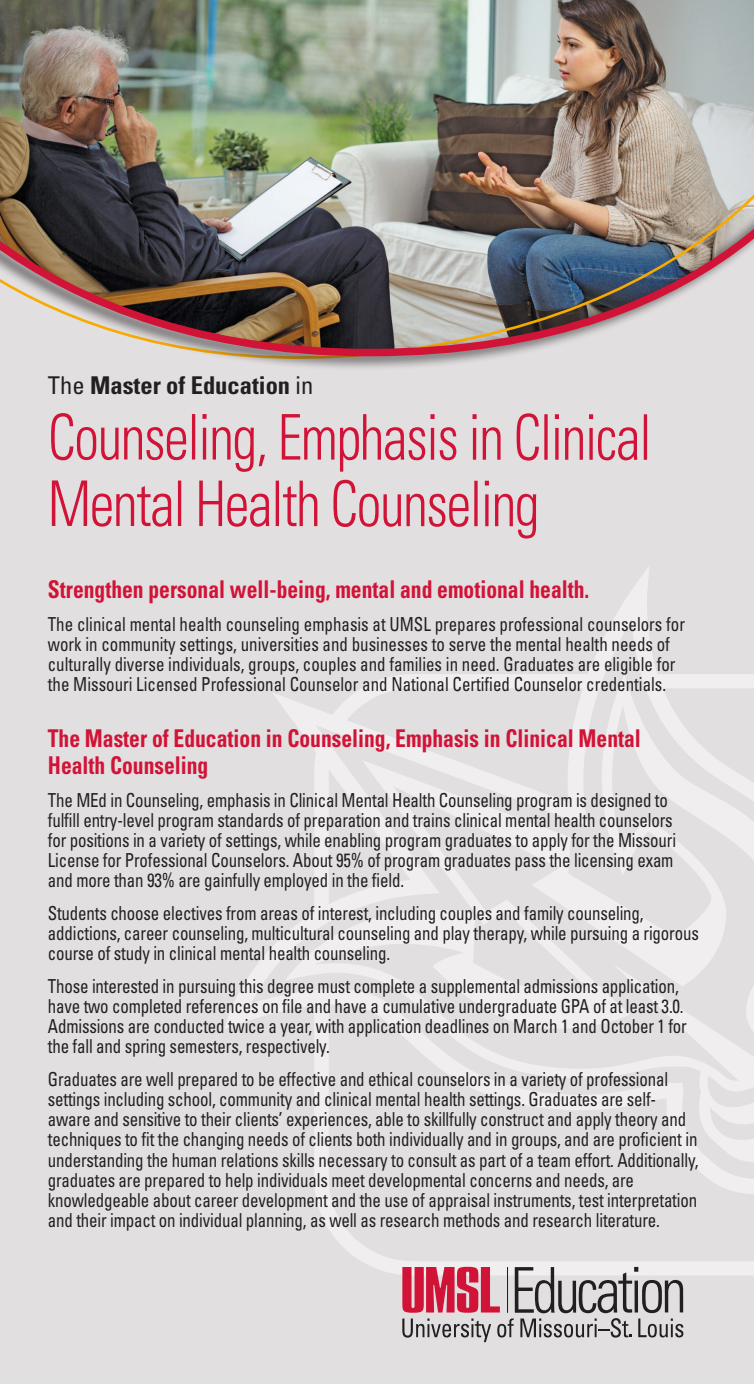
<style>
.page{position:relative;width:754px;height:1384px;background:#e2dfe0}
.page>*{position:absolute;margin:0;border:0;box-sizing:border-box;transform-origin:0 0}
.t1{font:300 condensed 63px/66.5px "Univers LT Std";letter-spacing:-.025em;color:#d11337;scale:.88 1}
.t2{font:700 condensed 24.5px/27.1px "Univers LT Std";color:#d11337;scale:.88 1}
.t3{font:700 condensed 24.5px "Univers LT Std";color:#231f20}
.t4{font:condensed 19.25px/20.1px "Univers LT Std";letter-spacing:-.01em;color:#231f20;scale:.88 1}
.s1{font-weight:400}
</style>
<div class="page">
<img style="left:0;top:0;width:754px;height:17px">
<svg style="left:225px;top:567px;width:529px;height:708px"></svg>
<img style="left:0;top:17px;width:754px;height:63px">
<div style="left:0;top:84px;width:754px;height:287px;background:#231f20;opacity:.75"></div>
<img style="left:0;top:80px;width:754px;height:280px">
<svg style="left:402px;top:1267px;width:281px;height:75px"></svg>
<p class="t3" style="left:48px;top:370px;width:267px"><span class="s1">The</span> Master of Education <span class="s1">in</span></p>
<p class="t1" style="left:48px;top:404px;width:687px">Counseling, Emphasis in Clinical<br>Mental Health Counseling</p>
<p class="t2" style="left:48px;top:576px;width:617px">Strengthen personal well-being, mental and emotional health.</p>
<p class="t4" style="left:48px;top:614px;width:725px">The clinical mental health counseling emphasis at UMSL prepares professional counselors for work in community settings, universities and businesses to serve the mental health needs of culturally diverse individuals, groups, couples and families in need. Graduates are eligible for the Missouri Licensed Professional Counselor and National Certified Counselor credentials.</p>
<p class="t2" style="left:48px;top:724px;width:675px">The Master of Education in Counseling, Emphasis in Clinical Mental<br>Health Counseling</p>
<p class="t4" style="left:48px;top:789px;width:715px">The MEd in Counseling, emphasis in Clinical Mental Health Counseling program is designed to fulfill entry-level program standards of preparation and trains clinical mental health counselors for positions in a variety of settings, while enabling program graduates to apply for the Missouri License for Professional Counselors. About 95% of program graduates pass the licensing exam and more than 93% are gainfully employed in the field.</p>
<p class="t4" style="left:48px;top:903px;width:741px">Students choose electives from areas of interest, including couples and family counseling, addictions, career counseling, multicultural counseling and play therapy, while pursuing a rigorous course of study in clinical mental health counseling.</p>
<p class="t4" style="left:48px;top:975px;width:727px">Those interested in pursuing this degree must complete a supplemental admissions application, have two completed references on file and have a cumulative undergraduate GPA of at least 3.0.<br>Admissions are conducted twice a year, with application deadlines on March 1 and October 1 for the fall and spring semesters, respectively.</p>
<p class="t4" style="left:48px;top:1069px;width:741px">Graduates are well prepared to be effective and ethical counselors in a variety of professional settings including school, community and clinical mental health settings. Graduates are self&shy;aware and sensitive to their clients’ experiences, able to skillfully construct and apply theory and techniques to fit the changing needs of clients both individually and in groups, and are proficient in understanding the human relations skills necessary to consult as part of a team effort. Additionally, graduates are prepared to help individuals meet developmental concerns and needs, are knowledgeable about career development and the use of appraisal instruments, test interpretation and their impact on individual planning, as well as research methods and research literature.</p>
</div>
